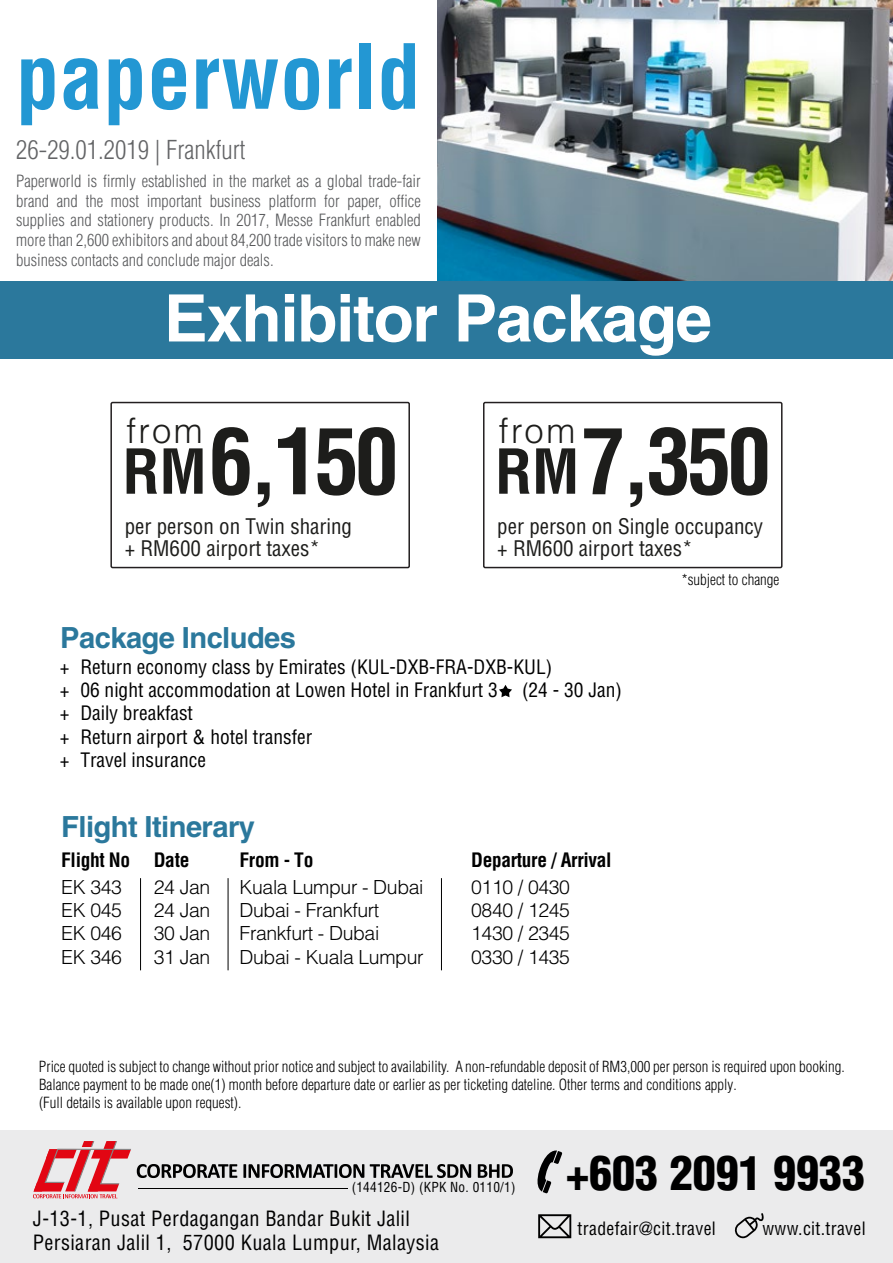
<style>
.page{position:relative;width:893px;height:1263px;background:#fff}
.page>*{position:absolute;margin:0;border:0;box-sizing:border-box;transform-origin:0 0}
.t1{font:700 condensed 89.1px "Helvetica LT Std";letter-spacing:-.05em;color:#1d1d1b}
.t2{font:700 condensed 87.45px "Helvetica LT Std";color:#2397d3}
.t3{font:700 65.55px "Helvetica LT Std";letter-spacing:-.02em;color:#fff}
.t4{font:900 condensed 46.05px "Helvetica LT Std";color:#000}
.t5{font:300 34.65px "Helvetica LT Std";letter-spacing:.075em;color:#1d1d1b}
.t6{font:700 29.1px "Helvetica LT Std";letter-spacing:-.02em;color:#2b789c}
.t7{font:300 condensed 25.5px "Helvetica LT Std";color:#636466}
.t8{font:condensed 21px/22px "Helvetica LT Std";color:#1d1d1b}
.t9{font:condensed 20.55px/24.3px "Helvetica LT Std";letter-spacing:.02em;color:#000}
.t10{font:condensed 19.35px/23.2px "Helvetica LT Std";color:#000}
.t11{font:300 19.35px/23.2px "Helvetica LT Std";letter-spacing:-.02em;color:#000;text-align:justify}
.t12{font:700 condensed 19.35px "Helvetica LT Std";letter-spacing:-.02em;color:#000}
.t13{font:condensed 18px "Helvetica LT Std";letter-spacing:.02em;color:#000}
.t14{font:300 condensed 16.5px/19.8px "Helvetica LT Std";color:#58595b;text-align:justify}
.t15{font:300 condensed 15px/18px "Helvetica LT Std";color:#000}
.t16{font:condensed 13.5px "Helvetica LT Std";letter-spacing:.02em;color:#000}
.s1{font-size:60.45px}
</style>
<div class="page">
<img style="left:437px;top:0;width:456px;height:281px">
<div style="left:0;top:281px;width:893px;height:77px;background:#2b789c"></div>
<div style="left:0;top:1130px;width:893px;height:133px;background:#ebebec"></div>
<div style="left:110px;top:402px;width:300px;height:166px;border:2px solid #231f20;border-radius:2px"></div>
<div style="left:483px;top:402px;width:299px;height:166px;border:2px solid #231f20;border-radius:2px"></div>
<hr style="left:140px;top:878px;width:1px;height:92px;background:#000">
<hr style="left:228px;top:878px;width:1px;height:92px;background:#000">
<hr style="left:441px;top:878px;width:1px;height:92px;background:#000">
<svg style="left:137px;top:1164px;width:100px;height:14px"></svg>
<svg style="left:243px;top:1164px;width:121px;height:14px"></svg>
<svg style="left:370px;top:1164px;width:101px;height:14px"></svg>
<svg style="left:478px;top:1164px;width:35px;height:14px"></svg>
<hr style="left:138px;top:1188px;width:210px;height:1px;background:#000">
<svg style="left:538px;top:1214px;width:33px;height:24px"></svg>
<svg style="left:734px;top:1213px;width:30px;height:25px"></svg>
<svg style="left:537px;top:1150px;width:26px;height:44px"></svg>
<svg style="left:33px;top:1141px;width:98px;height:57px"></svg>
<svg style="left:499px;top:685px;width:13px;height:12px"></svg>
<h2 class="t2" style="left:16px;top:22px;width:406px">paperworld</h2>
<h3 class="t7" style="left:16px;top:134px;width:231px">26-29.01.2019 | Frankfurt</h3>
<p class="t14" style="left:16px;top:171px;width:406px">Paperworld is firmly established in the market as a global trade-fair brand and the most important business platform for paper, office supplies and stationery products. In 2017, Messe Frankfurt enabled more than 2,600 exhibitors and about 84,200 trade visitors to make new business contacts and conclude major deals.</p>
<h3 class="t3" style="left:164px;top:278px;width:549px">Exhibitor Package</h3>
<h3 class="t5" style="left:126px;top:409px;width:78px">from</h3>
<h1 class="t1" style="left:123px;top:406px;width:278px"><span class="s1">RM</span>6,150</h1>
<h3 class="t5" style="left:499px;top:409px;width:78px">from</h3>
<h1 class="t1" style="left:495px;top:406px;width:278px"><span class="s1">RM</span>7,350</h1>
<h3 class="t8" style="left:125px;top:515px;width:229px">per person on Twin sharing + RM600 airport taxes*</h3>
<h3 class="t8" style="left:497px;top:515px;width:267px">per person on Single occupancy + RM600 airport taxes*</h3>
<p class="t15" style="left:682px;top:570px;width:99px">*subject to change</p>
<h3 class="t6" style="left:60px;top:619px;width:237px">Package Includes</h3>
<p class="t10" style="left:60px;top:655px;width:494px">+ Return economy class by Emirates (KUL-DXB-FRA-DXB-KUL) + 06 night accommodation at Lowen Hotel in Frankfurt 3</p>
<p class="t10" style="left:522px;top:678px;width:101px">(24 - 30 Jan)</p>
<p class="t10" style="left:60px;top:702px;width:254px">+ Daily breakfast<br>+ Return airport &amp; hotel transfer + Travel insurance</p>
<h3 class="t6" style="left:61px;top:809px;width:195px">Flight Itinerary</h3>
<p class="t12" style="left:61px;top:848px;width:70px">Flight No</p>
<p class="t11" style="left:61px;top:875px;width:62px">EK 343<br>EK 045<br>EK 046<br>EK 346</p>
<p class="t11" style="left:154px;top:875px;width:58px">24 Jan 24 Jan 30 Jan 31 Jan</p>
<p class="t11" style="left:240px;top:875px;width:186px;text-align:left">Kuala Lumpur - Dubai<br>Dubai - Frankfurt<br>Frankfurt - Dubai<br>Dubai - Kuala Lumpur</p>
<p class="t11" style="left:471px;top:875px;width:100px">0110 / 0430<br>0840 / 1245<br>1430 / 2345<br>0330 / 1435</p>
<p class="t12" style="left:154px;top:848px;width:37px">Date</p>
<p class="t12" style="left:240px;top:848px;width:75px">From - To</p>
<p class="t12" style="left:471px;top:848px;width:142px">Departure / Arrival</p>
<p class="t15" style="left:39px;top:1058px;width:807px">Price quoted is subject to change without prior notice and subject to availability. A non-refundable deposit of RM3,000 per person is required upon booking.<br>Balance payment to be made one(1) month before departure date or earlier as per ticketing dateline. Other terms and conditions apply.<br>(Full details is available upon request).</p>
<p class="t16" style="left:352px;top:1179px;width:165px">(144126-D) (KPK No. 0110/1)</p>
<h3 class="t9" style="left:33px;top:1206px;width:408px">J-13-1, Pusat Perdagangan Bandar Bukit Jalil<br>Persiaran Jalil 1, 57000 Kuala Lumpur, Malaysia</h3>
<h3 class="t4" style="left:566px;top:1144px;width:300px">+603 2091 9933</h3>
<p class="t13" style="left:578px;top:1217px;width:140px">tradefair@cit.travel</p>
<p class="t13" style="left:762px;top:1217px;width:105px">www.cit.travel</p>
</div>
